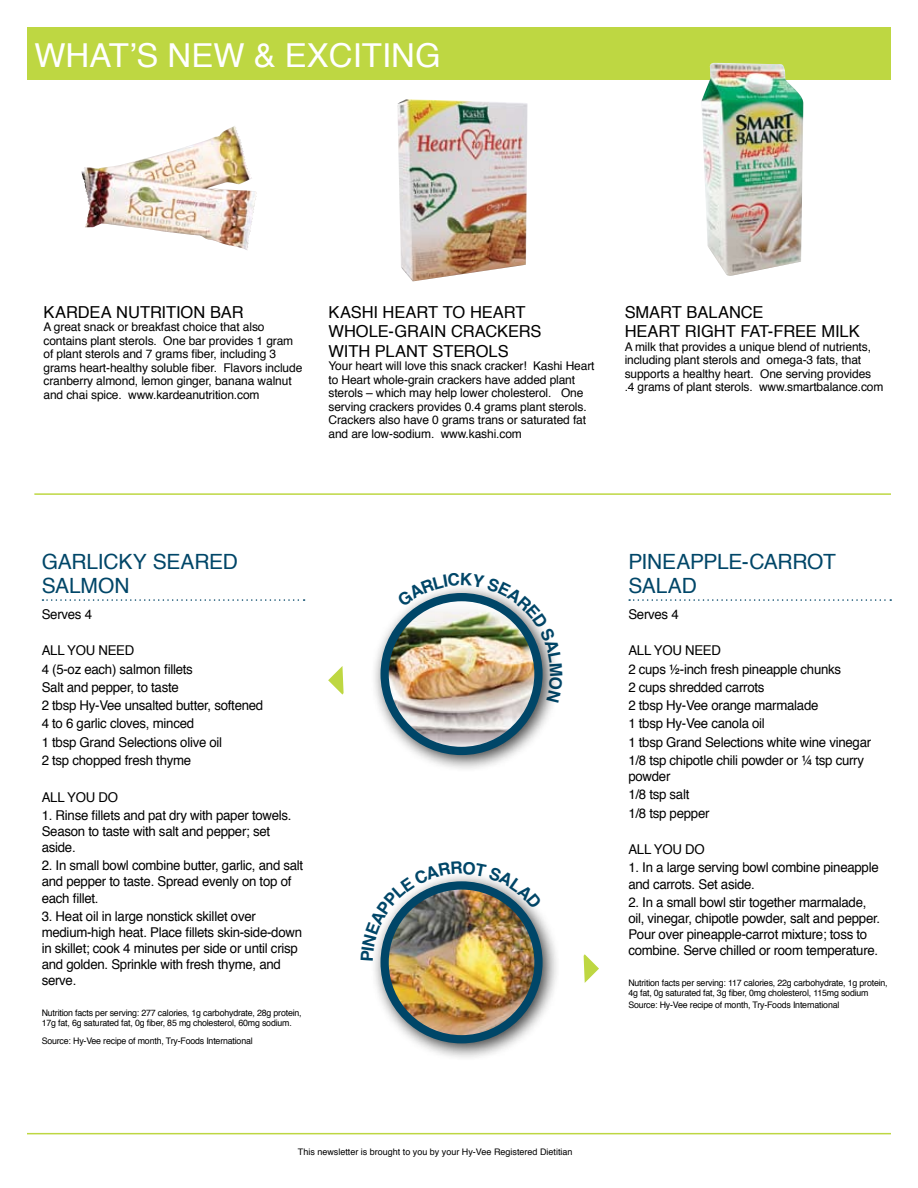
<style>
.page{position:relative;width:918px;height:1188px;background:#fff}
.page>*{position:absolute;margin:0;border:0;box-sizing:border-box;transform-origin:0 0}
.t1{font:33px "Helvetica";color:#fff}
.t2{font:21px/24px "Helvetica";letter-spacing:-.01em;color:#004668}
.t3{font:16.5px/19.5px "Helvetica";letter-spacing:-.005em;color:#000}
.t4{font:13.5px/18.3px "Helvetica";letter-spacing:-.02em;color:#000}
.t5{font:12px/13.5px "Helvetica";letter-spacing:-.01em;color:#000}
.t6{font:9px/10.2px "Helvetica";letter-spacing:-.02em;color:#000}
.t7{font:9px "Helvetica";color:#000}
</style>
<div class="page">
<div style="left:27px;top:27px;width:864px;height:53px;background:#bed742"></div>
<img style="left:701px;top:63px;width:102px;height:213px">
<hr style="left:34px;top:493px;width:857px;height:2px;background:#bed742">
<svg style="left:42px;top:599px;width:263px;height:2px"></svg>
<svg style="left:629px;top:599px;width:262px;height:2px"></svg>
<div style="left:370px;top:871px;width:190px;height:190px;background:#000;opacity:.75"></div>
<img style="left:385px;top:961px;width:153px;height:78px">
<div style="left:381px;top:881px;width:162px;height:162px;border:8px solid #004668;border-radius:50%"></div>
<svg style="left:584px;top:954px;width:15px;height:29px"></svg>
<div style="left:370px;top:582px;width:190px;height:190px;background:#000;opacity:.75"></div>
<img style="left:385px;top:597px;width:153px;height:154px;border-radius:77px">
<div style="left:381px;top:593px;width:162px;height:162px;border:8px solid #004668;border-radius:50%"></div>
<svg style="left:328px;top:666px;width:16px;height:29px"></svg>
<hr style="left:27px;top:1133px;width:864px;height:1px;background:#bed742">
<img style="left:397px;top:99px;width:131px;height:182px">
<img style="left:81px;top:126px;width:176px;height:124px">
<img style="left:370px;top:871px;width:172px;height:90px">
<img style="left:397px;top:582px;width:163px;height:121px">
<h1 class="t1" style="left:34px;top:30px;width:381px">What’s New &amp; Exc iting</h1>
<p class="t3" style="left:44px;top:303px;width:195px">Kardea Nutrition Bar</p>
<p class="t5" style="left:44px;top:321px;width:260px">A great snack or breakfast choice that also contains plant sterols. One bar provides 1 gram of plant sterols and 7 grams fiber, including 3 grams heart-healthy soluble fiber. Flavors include cranberry almond, lemon ginger, banana walnut and chai spice. www.kardeanutrition.com</p>
<p class="t3" style="left:328px;top:303px;width:202px">Kash i Heart To Heart<br>Whole-Grain Crackers with Plant Sterols</p>
<p class="t5" style="left:328px;top:360px;width:268px">Your heart will love this snack cracker! Kashi Heart to Heart whole-grain crackers have added plant sterols – which may help lower cholesterol. One serving crackers provides 0.4 grams plant sterols.<br>Crackers also have 0 grams trans or saturated fat and are low-sodium. www.kashi.com</p>
<p class="t3" style="left:625px;top:303px;width:140px">Smart Balance<br>Heart Right</p>
<p class="t3" style="left:740px;top:322px;width:118px">Fat-Free Milk</p>
<p class="t5" style="left:625px;top:340px;width:260px">A milk that provides a unique blend of nutrients, including plant sterols and omega-3 fats, that supports a healthy heart. One serving provides .4 grams of plant sterols. www.smartbalance.com</p>
<h2 class="t2" style="left:42px;top:550px;width:77px">Garlicky</h2>
<h2 class="t2" style="left:153px;top:550px;width:87px">Seared</h2>
<h2 class="t2" style="left:42px;top:574px;width:86px">Salmon</h2>
<p class="t4" style="left:42px;top:605px;width:52px">Serves 4</p>
<p class="t4" style="left:42px;top:642px;width:223px">All you need<br>4 (5-oz each) salmon fillets<br>Salt and pepper, to taste<br>2 tbsp Hy-Vee unsalted butter, softened<br>4 to 6 garlic cloves, minced<br>1 tbsp Grand Selections olive oil<br>2 tsp chopped fresh thyme</p>
<p class="t4" style="left:42px;top:788px;width:78px">All you do</p>
<p class="t4" style="left:42px;top:807px;width:251px;line-height:16px">1. Rinse fillets and pat dry with paper towels.<br>Season to taste with salt and pepper; set aside.</p>
<p class="t4" style="left:42px;top:858px;width:263px;line-height:16px">2. I n small bowl combine butter, garlic, and salt and pepper to taste. Spread evenly on top of each fillet.</p>
<p class="t4" style="left:42px;top:908px;width:262px;line-height:16px">3. Heat oil in large nonstick skillet over medium-high heat. Place fillets skin-side-down in skillet; cook 4 minutes per side or until crisp and golden. Sprinkle with fresh thyme, and serve.</p>
<p class="t6" style="left:42px;top:1008px;width:262px">Nutrition facts per serving: 277 calories, 1g carbohydrate, 28g protein,<br>17g fat, 6g saturated fat, 0g fiber, 85 mg cholesterol, 60mg sodium.</p>
<p class="t6" style="left:42px;top:1036px;width:213px">Source: Hy-Vee recipe of month, Try-Foods I nternational</p>
<p class="t7" style="left:298px;top:1145px;width:276px">This newsletter is brought to you by your Hy-Vee Registered Dietitian</p>
<h2 class="t2" style="left:628px;top:550px;width:209px">Pineapple-Carrot<br>Salad</h2>
<p class="t4" style="left:628px;top:605px;width:52px">Serves 4</p>
<p class="t4" style="left:628px;top:642px;width:244px">All you need<br>2 cups ½-inch fresh pineapple chunks<br>2 cups shredded carrots<br>2 tbsp Hy-Vee orange marmalade<br>1 tbsp Hy-Vee canola oil<br>1 tbsp Grand Selections white wine vinegar<br>1/8 tsp chipotle chili powder or ¼ tsp curry</p>
<p class="t4" style="left:628px;top:768px;width:83px">powder<br>1/8 tsp salt<br>1/8 tsp pepper</p>
<p class="t4" style="left:628px;top:841px;width:78px">All you do</p>
<p class="t4" style="left:628px;top:860px;width:252px;line-height:16px">1. I n a large serving bowl combine pineapple and carrots. Set aside.</p>
<p class="t4" style="left:628px;top:895px;width:253px;line-height:16px">2. I n a small bowl stir together marmalade, oil, vinegar, chipotle powder, salt and pepper.<br>Pour over pineapple-carrot mixture; toss to combine. Serve chilled or room temperature.</p>
<p class="t6" style="left:628px;top:978px;width:261px">Nutrition facts per serving: 117 calories, 22g carbohydrate, 1g protein,<br>4g fat, 0g saturated fat, 3g fiber, 0mg cholesterol, 115mg sodium</p>
<p class="t6" style="left:628px;top:1000px;width:213px">Source: Hy-Vee recipe of month, Try-Foods I nternational</p>
</div>
